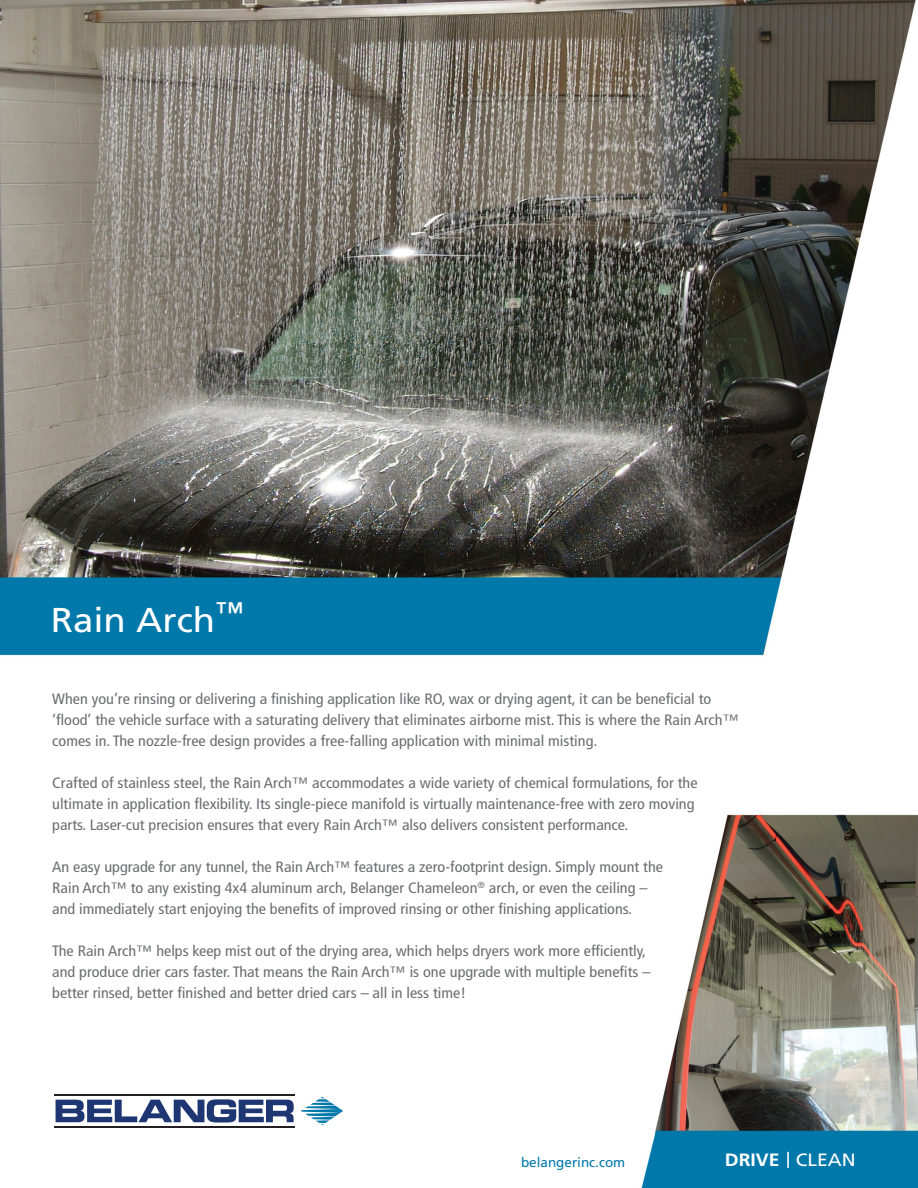
<style>
.page{position:relative;width:918px;height:1188px;background:#fff}
.page>*{position:absolute;margin:0;border:0;box-sizing:border-box;transform-origin:0 0}
.t1{font:34.5px "Frutiger LT Std";color:#fff;scale:1.06 1}
.t2{font:700 17.85px "Frutiger LT Std";color:#fff;scale:1.09 1}
.t3{font:condensed 15px/21px "Frutiger LT Std";color:#6c6d70;scale:1.08 1}
.t4{font:13.5px "Frutiger LT Std";color:#0078aa}
.s1{font-weight:400}
</style>
<div class="page">
<img style="left:0;top:0;width:918px;height:1188px">
<svg style="left:301px;top:1097px;width:42px;height:28px"></svg>
<svg style="left:56px;top:1099px;width:238px;height:24px"></svg>
<hr style="left:54px;top:1094px;width:241px;height:2px;background:#231f20">
<hr style="left:54px;top:1126px;width:241px;height:2px;background:#231f20">
<svg style="left:787px;top:1152px;width:2px;height:16px"></svg>
<h1 class="t1" style="left:51px;top:600px;width:183px">Rain Arch<sup>™</sup></h1>
<p class="t3" style="left:52px;top:689px;width:637px">When you’re rinsing or delivering a finishing application like RO, wax or drying agent, it can be beneficial to ‘flood’ the vehicle surface with a saturating delivery that eliminates airborne mist. This is where the Rain Arch™ comes in. The nozzle-free design provides a free-falling application with minimal misting.</p>
<p class="t3" style="left:52px;top:773px;width:599px">Crafted of stainless steel, the Rain Arch™ accommodates a wide variety of chemical formulations, for the ultimate in application flexibility. Its single-piece manifold is virtually maintenance-free with zero moving parts. Laser-cut precision ensures that every Rain Arch™ also delivers consistent performance.</p>
<p class="t3" style="left:52px;top:857px;width:567px">An easy upgrade for any tunnel, the Rain Arch™ features a zero-footprint design. Simply mount the<br>Rain Arch™ to any existing 4x4 aluminum arch, Belanger Chameleon<sup>®</sup> arch, or even the ceiling – and immediately start enjoying the benefits of improved rinsing or other finishing applications.</p>
<p class="t3" style="left:52px;top:941px;width:555px">The Rain Arch™ helps keep mist out of the drying area, which helps dryers work more efficiently, and produce drier cars faster. That means the Rain Arch™ is one upgrade with multiple benefits – better rinsed, better finished and better dried cars – all in less time!</p>
<p class="t4" style="left:521px;top:1155px;width:106px">belangerinc.com</p>
<p class="t2" style="left:725px;top:1150px;width:122px">DRIVE <span class="s1">CLEAN</span></p>
</div>
